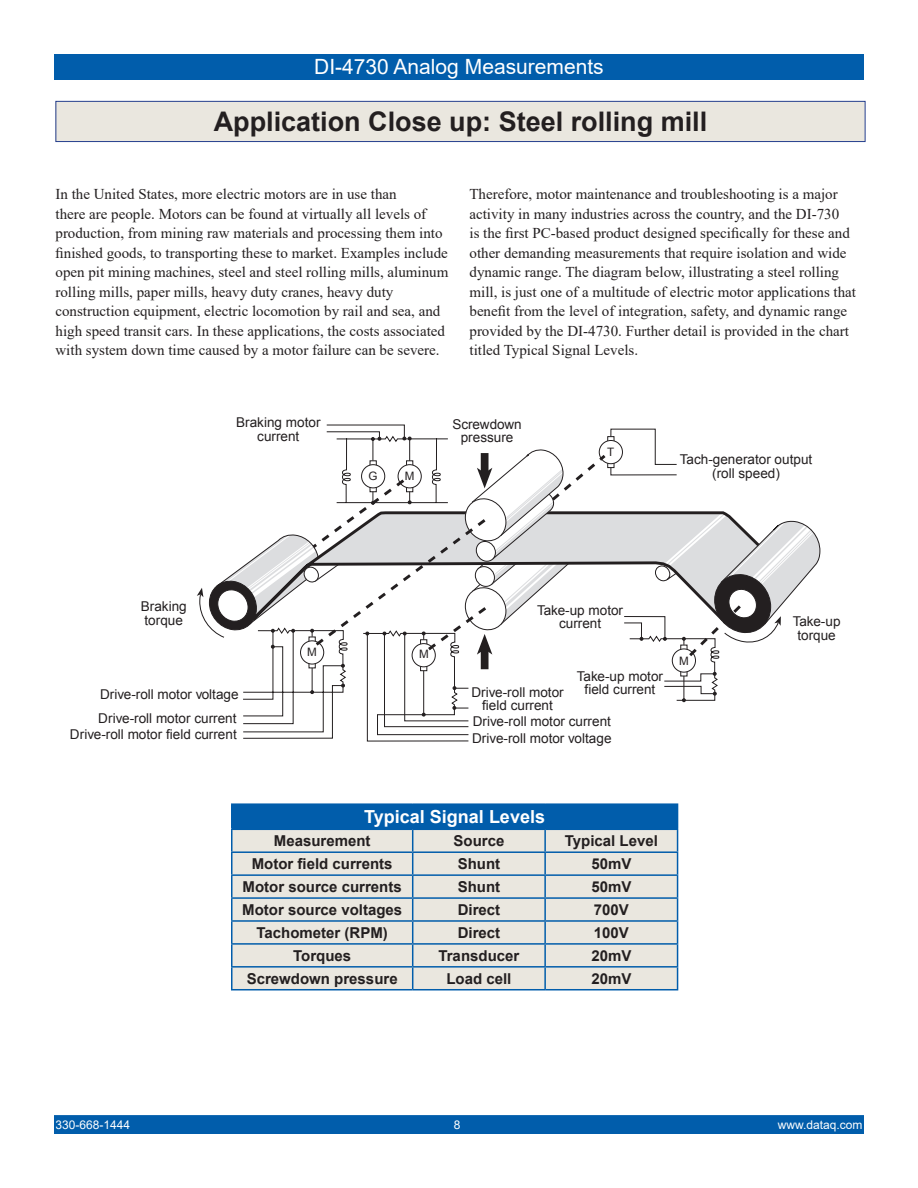
<style>
.page{position:relative;width:918px;height:1188px;background:#fff}
.page>*{position:absolute;margin:0;border:0;box-sizing:border-box;transform-origin:0 0}
.Head2{font:700 27px "Arial";color:#231f20}
.t1{font:21px "Arial";color:#fff}
.Head3{font:700 18px "Arial";color:#fff}
.t2{font:15px/19.5px "Times New Roman";color:#231f20}
.t3{font:700 15px "Arial";color:#231f20}
.t4{font:13.5px/13.5px "Arial";color:#231f20;text-align:center}
.t5{font:12px "Arial";color:#fff}
.t6{font:11.55px "Arial";color:#231f20}
</style>
<div class="page">
<div style="left:55px;top:1116px;width:808px;height:17px;background:#015dab"></div>
<div style="left:54px;top:1115px;width:810px;height:19px;border:2px solid #015dab"></div>
<div style="left:54px;top:54px;width:810px;height:26px;background:#015dab"></div>
<div style="left:56px;top:101px;width:809px;height:41px;background:#eae7df"></div>
<div style="left:56px;top:101px;width:810px;height:41px;border:1px solid #253f8e"></div>
<div style="left:232px;top:804px;width:446px;height:25px;background:#015dab"></div>
<div style="left:232px;top:830px;width:445px;height:159px;background:#eae7df"></div>
<hr style="left:231px;top:803px;width:182px;height:2px;background:#015dab">
<hr style="left:413px;top:803px;width:132px;height:2px;background:#015dab">
<hr style="left:545px;top:803px;width:133px;height:2px;background:#015dab">
<svg style="left:231px;top:805px;width:1px;height:184px"></svg>
<hr style="left:231px;top:829px;width:182px;height:1px;background:#015dab">
<hr style="left:413px;top:829px;width:132px;height:1px;background:#015dab">
<hr style="left:545px;top:829px;width:133px;height:1px;background:#015dab">
<hr style="left:544px;top:830px;width:2px;height:21px;background:#015dab">
<hr style="left:544px;top:853px;width:2px;height:21px;background:#015dab">
<hr style="left:544px;top:876px;width:2px;height:21px;background:#015dab">
<hr style="left:544px;top:899px;width:2px;height:21px;background:#015dab">
<hr style="left:544px;top:922px;width:2px;height:21px;background:#015dab">
<hr style="left:544px;top:945px;width:2px;height:21px;background:#015dab">
<svg style="left:412px;top:830px;width:1px;height:159px"></svg>
<hr style="left:544px;top:968px;width:2px;height:21px;background:#015dab">
<svg style="left:677px;top:830px;width:1px;height:159px"></svg>
<hr style="left:231px;top:851px;width:182px;height:2px;background:#015dab">
<hr style="left:413px;top:851px;width:132px;height:2px;background:#015dab">
<hr style="left:545px;top:851px;width:133px;height:2px;background:#015dab">
<hr style="left:231px;top:874px;width:182px;height:2px;background:#015dab">
<hr style="left:413px;top:874px;width:132px;height:2px;background:#015dab">
<hr style="left:545px;top:874px;width:133px;height:2px;background:#015dab">
<hr style="left:231px;top:897px;width:182px;height:2px;background:#015dab">
<hr style="left:413px;top:897px;width:132px;height:2px;background:#015dab">
<hr style="left:545px;top:897px;width:133px;height:2px;background:#015dab">
<hr style="left:231px;top:920px;width:182px;height:2px;background:#015dab">
<hr style="left:413px;top:920px;width:132px;height:2px;background:#015dab">
<hr style="left:545px;top:920px;width:133px;height:2px;background:#015dab">
<hr style="left:231px;top:943px;width:182px;height:2px;background:#015dab">
<hr style="left:413px;top:943px;width:132px;height:2px;background:#015dab">
<hr style="left:545px;top:943px;width:133px;height:2px;background:#015dab">
<hr style="left:231px;top:966px;width:182px;height:2px;background:#015dab">
<hr style="left:413px;top:966px;width:132px;height:2px;background:#015dab">
<hr style="left:545px;top:966px;width:133px;height:2px;background:#015dab">
<hr style="left:231px;top:989px;width:182px;height:1px;background:#015dab">
<hr style="left:413px;top:989px;width:132px;height:1px;background:#015dab">
<hr style="left:545px;top:989px;width:133px;height:1px;background:#015dab">
<svg style="left:197px;top:424px;width:624px;height:318px"></svg>
<p class="t1" style="left:314px;top:53px;width:291px">DI-4730 Analog Measurements</p>
<p class="Head2" style="left:214px;top:103px;width:495px">Application Close up: Steel rolling mill</p>
<p class="t2" style="left:56px;top:184px;width:394px">In the United States, more electric motors are in use than<br>there are people. Motors can be found at virtually all levels of production, from mining raw materials and processing them into finished goods, to transporting these to market. Examples include open pit mining machines, steel and steel rolling mills, aluminum rolling mills, paper mills, heavy duty cranes, heavy duty construction equipment, electric locomotion by rail and sea, and high speed transit cars. In these applications, the costs associated with system down time caused by a motor failure can be severe.</p>
<p class="t2" style="left:470px;top:184px;width:388px">Therefore, motor maintenance and troubleshooting is a major activity in many industries across the country, and the DI-730<br>is the first PC-based product designed specifically for these and other demanding measurements that require isolation and wide dynamic range. The diagram below, illustrating a steel rolling mill, is just one of a multitude of electric motor applications that benefit from the level of integration, safety, and dynamic range provided by the DI-4730. Further detail is provided in the chart titled Typical Signal Levels.</p>
<p class="t4" style="left:236px;top:416px;width:86px">Braking motor current</p>
<p class="t4" style="left:452px;top:417px;width:71px">Screwdown pressure</p>
<p class="t6" style="left:369px;top:468px;width:11px">G</p>
<p class="t6" style="left:405px;top:468px;width:11px">M</p>
<p class="t6" style="left:607px;top:444px;width:9px">T</p>
<p class="t4" style="left:680px;top:453px;width:134px">Tach-generator output (roll speed)</p>
<p class="t4" style="left:141px;top:600px;width:47px;text-align:left">Braking torque</p>
<p class="t4" style="left:537px;top:603px;width:88px">Take-up motor current</p>
<p class="t6" style="left:307px;top:645px;width:11px">M</p>
<p class="t6" style="left:419px;top:646px;width:11px">M</p>
<p class="t6" style="left:679px;top:653px;width:11px">M</p>
<p class="t4" style="left:100px;top:687px;width:140px">Drive-roll motor voltage</p>
<p class="t4" style="left:471px;top:685px;width:94px">Drive-roll motor field current</p>
<p class="t4" style="left:577px;top:669px;width:88px">Take-up motor field current</p>
<p class="t4" style="left:98px;top:711px;width:140px">Drive-roll motor current</p>
<p class="t4" style="left:473px;top:715px;width:140px">Drive-roll motor current</p>
<p class="t4" style="left:70px;top:728px;width:168px">Drive-roll motor field current</p>
<p class="t4" style="left:472px;top:732px;width:141px">Drive-roll motor voltage</p>
<p class="Head3" style="left:364px;top:804px;width:182px">Typical Signal Levels</p>
<p class="t3" style="left:274px;top:830px;width:98px">Measurement</p>
<p class="t3" style="left:454px;top:830px;width:52px">Source</p>
<p class="t3" style="left:565px;top:830px;width:95px">Typical Level</p>
<p class="t3" style="left:252px;top:853px;width:142px">Motor field currents</p>
<p class="t3" style="left:458px;top:853px;width:44px">Shunt</p>
<p class="t3" style="left:591px;top:853px;width:42px">50mV</p>
<p class="t3" style="left:243px;top:876px;width:161px">Motor source currents</p>
<p class="t3" style="left:458px;top:876px;width:44px">Shunt</p>
<p class="t3" style="left:591px;top:876px;width:42px">50mV</p>
<p class="t3" style="left:242px;top:899px;width:162px">Motor source voltages</p>
<p class="t3" style="left:458px;top:899px;width:44px">Direct</p>
<p class="t3" style="left:594px;top:899px;width:37px">700V</p>
<p class="t3" style="left:257px;top:922px;width:133px">Tachometer (RPM)</p>
<p class="t3" style="left:458px;top:922px;width:44px">Direct</p>
<p class="t3" style="left:594px;top:922px;width:37px">100V</p>
<p class="t3" style="left:293px;top:945px;width:60px">Torques</p>
<p class="t3" style="left:438px;top:945px;width:82px">Transducer</p>
<p class="t3" style="left:591px;top:945px;width:42px">20mV</p>
<p class="t3" style="left:247px;top:968px;width:152px">Screwdown pressure</p>
<p class="t3" style="left:446px;top:968px;width:67px">Load cell</p>
<p class="t3" style="left:591px;top:968px;width:42px">20mV</p>
<p class="t4" style="left:793px;top:615px;width:49px">Take-up torque</p>
<p class="t5" style="left:56px;top:1116px;width:76px">330-668-1444</p>
<p class="t5" style="left:454px;top:1116px;width:8px">8</p>
<p class="t5" style="left:778px;top:1116px;width:86px">www.dataq.com</p>
</div>
